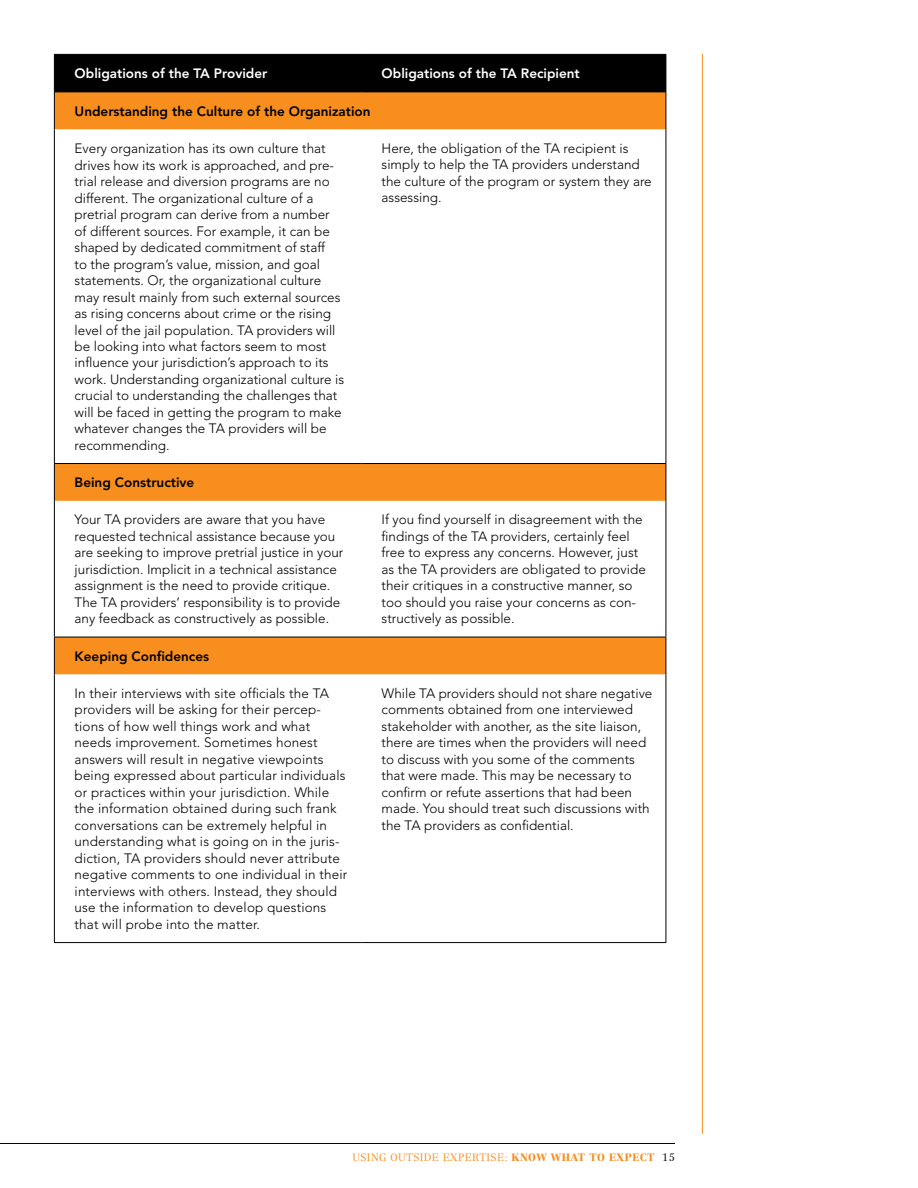
<style>
.page{position:relative;width:918px;height:1188px;background:#fff}
.page>*{position:absolute;margin:0;border:0;box-sizing:border-box;transform-origin:0 0}
.t1{font:300 13.5px/16.5px "Avenir";color:#000}
.t2{font:800 13.5px "Avenir";color:#000}
.t3{font:800 13.5px "Avenir";color:#fff}
.t4{font:300 10.5px "Centennial";letter-spacing:.04em;color:#f78e1e}
.s1{font-weight:900}
.s2{color:#000}
</style>
<div class="page">
<hr style="left:702px;top:54px;width:1px;height:1080px;background:#f78e1e">
<hr style="left:0;top:1143px;width:675px;height:1px;background:#000">
<div style="left:55px;top:55px;width:611px;height:36px;background:#000"></div>
<svg style="left:55px;top:92px;width:611px;height:582px"></svg>
<hr style="left:54px;top:54px;width:307px;height:1px;background:#000">
<hr style="left:54px;top:55px;width:1px;height:37px;background:#000">
<hr style="left:361px;top:54px;width:305px;height:1px;background:#000">
<hr style="left:666px;top:55px;width:1px;height:37px;background:#000">
<hr style="left:54px;top:92px;width:1px;height:37px;background:#000">
<hr style="left:666px;top:92px;width:1px;height:37px;background:#000">
<hr style="left:54px;top:129px;width:1px;height:334px;background:#000">
<hr style="left:666px;top:129px;width:1px;height:334px;background:#000">
<hr style="left:54px;top:464px;width:1px;height:37px;background:#000">
<hr style="left:666px;top:464px;width:1px;height:37px;background:#000">
<hr style="left:54px;top:501px;width:1px;height:136px;background:#000">
<hr style="left:666px;top:501px;width:1px;height:136px;background:#000">
<hr style="left:54px;top:637px;width:1px;height:37px;background:#000">
<hr style="left:666px;top:637px;width:1px;height:37px;background:#000">
<hr style="left:54px;top:674px;width:1px;height:268px;background:#000">
<hr style="left:666px;top:674px;width:1px;height:268px;background:#000">
<hr style="left:55px;top:91px;width:306px;height:1px;background:#000">
<hr style="left:361px;top:91px;width:305px;height:1px;background:#000">
<hr style="left:54px;top:463px;width:307px;height:1px;background:#000">
<hr style="left:361px;top:463px;width:305px;height:1px;background:#000">
<hr style="left:54px;top:637px;width:307px;height:1px;background:#000">
<hr style="left:361px;top:637px;width:305px;height:1px;background:#000">
<hr style="left:54px;top:942px;width:307px;height:1px;background:#000">
<hr style="left:361px;top:942px;width:305px;height:1px;background:#000">
<p class="t3" style="left:75px;top:65px;width:194px">Obligations of the TA Provider</p>
<p class="t3" style="left:382px;top:65px;width:200px">Obligations of the TA Recipient</p>
<p class="t2" style="left:75px;top:103px;width:298px">Understanding the Culture of the Organization</p>
<p class="t1" style="left:75px;top:140px;width:271px">Every organization has its own culture that drives how its work is approached, and pre&shy;trial release and diversion programs are no different. The organizational culture of a pretrial program can derive from a number of different sources. For example, it can be shaped by dedicated commitment of staff<br>to the program’s value, mission, and goal statements. Or, the organizational culture may result mainly from such external sources as rising concerns about crime or the rising level of the jail population. TA providers will be looking into what factors seem to most influence your jurisdiction’s approach to its work. Understanding organizational culture is crucial to understanding the challenges that will be faced in getting the program to make whatever changes the TA providers will be recommending.</p>
<p class="t1" style="left:382px;top:140px;width:272px">Here, the obligation of the TA recipient is simply to help the TA providers understand the culture of the program or system they are assessing.</p>
<p class="t2" style="left:75px;top:475px;width:121px">Being Constructive</p>
<p class="t1" style="left:75px;top:512px;width:270px">Your TA providers are aware that you have requested technical assistance because you are seeking to improve pretrial justice in your jurisdiction. Implicit in a technical assistance assignment is the need to provide critique.<br>The TA providers’ responsibility is to provide any feedback as constructively as possible.</p>
<p class="t1" style="left:382px;top:512px;width:266px">If you find yourself in disagreement with the findings of the TA providers, certainly feel free to express any concerns. However, just as the TA providers are obligated to provide their critiques in a constructive manner, so too should you raise your concerns as con&shy;structively as possible.</p>
<p class="t2" style="left:75px;top:648px;width:136px">Keeping Confidences</p>
<p class="t1" style="left:75px;top:685px;width:274px">In their interviews with site officials the TA providers will be asking for their percep&shy;tions of how well things work and what needs improvement. Sometimes honest answers will result in negative viewpoints being expressed about particular individuals or practices within your jurisdiction. While the information obtained during such frank conversations can be extremely helpful in understanding what is going on in the juris&shy;diction, TA providers should never attribute negative comments to one individual in their interviews with others. Instead, they should use the information to develop questions that will probe into the matter.</p>
<p class="t1" style="left:382px;top:685px;width:272px">While TA providers should not share negative comments obtained from one interviewed stakeholder with another, as the site liaison, there are times when the providers will need to discuss with you some of the comments that were made. This may be necessary to confirm or refute assertions that had been made. You should treat such discussions with the TA providers as confidential.</p>
<p class="t4" style="left:353px;top:1151px;width:324px">USING OUTSIDE EXPERTISE: <span class="s1">KNOW WHAT TO EXPECT</span> <span class="s2">15</span></p>
</div>
